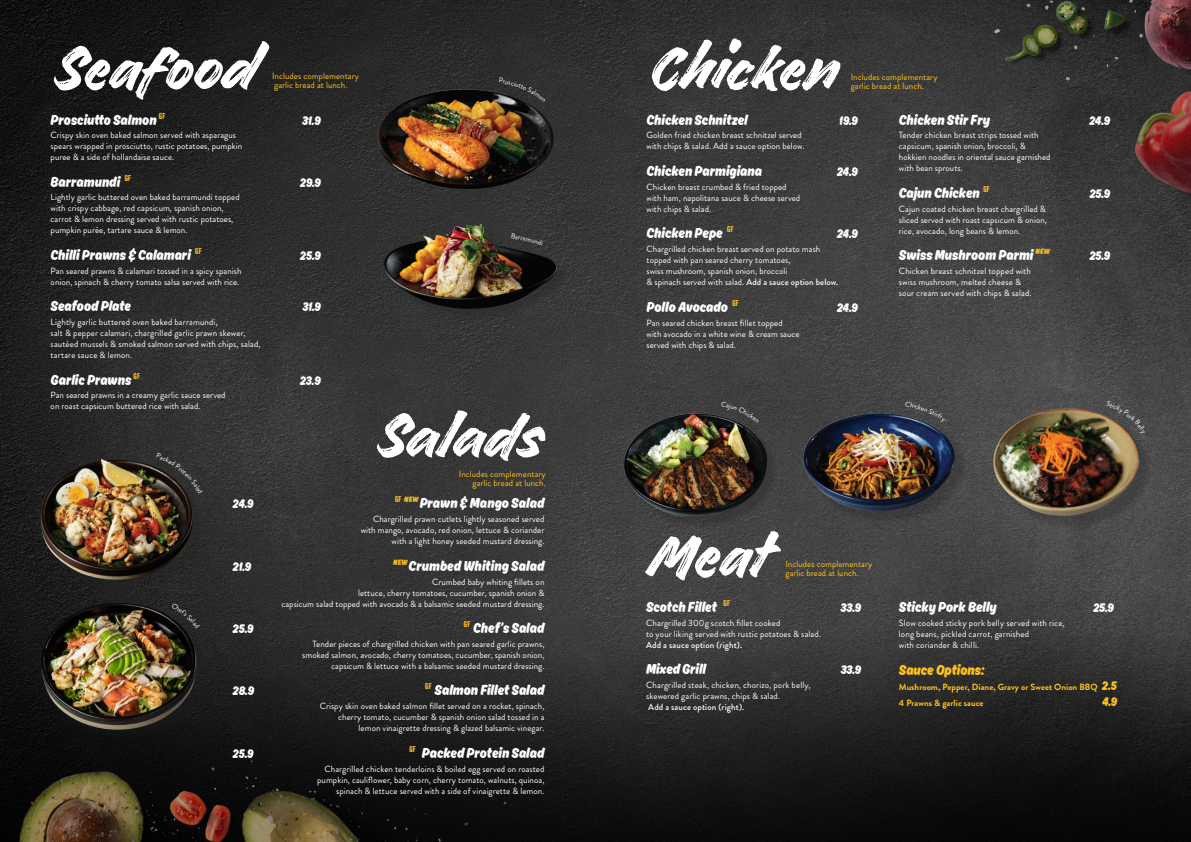
<style>
.page{position:relative;width:1191px;height:842px;background:#fff}
.page>*{position:absolute;margin:0;border:0;box-sizing:border-box;transform-origin:0 0}
.t1{font:71.2px "Handelson Two";color:#fff}
.t2{font:700 15px "Ahkio";letter-spacing:.005em;color:#fff}
.t3{font:700 15px "Ahkio";letter-spacing:.005em;color:#fec21d}
.t4{font:700 13px "Ahkio";color:#fff}
.t5{font:700 13px "Ahkio";color:#fec21d}
.t6{font:9px/11px "Brandon Grotesque";letter-spacing:.005em;color:#fff}
.t7{font:9px/9px "Brandon Grotesque";letter-spacing:.005em;color:#fec21d}
.t8{font:700 9px/15.6px "Brandon Grotesque";letter-spacing:.005em;color:#fec21d}
.t9{font:500 9px "Brandon Grotesque";letter-spacing:.015em;color:#fff}
.s1{font-weight:500}
.s2{font-family:"Ahkio";font-size:13px}
</style>
<div class="page">
<img style="left:0;top:0;width:1191px;height:842px">
<div style="left:805px;top:415px;width:164px;height:111px;background:#231f20;opacity:.3"></div>
<img style="left:802px;top:413px;width:153px;height:99px">
<div style="left:995px;top:410px;width:160px;height:121px;background:#231f20;opacity:.3"></div>
<img style="left:993px;top:408px;width:149px;height:109px">
<div style="left:625px;top:415px;width:155px;height:115px;background:#414141"></div>
<img style="left:623px;top:413px;width:145px;height:105px">
<div style="left:385px;top:225px;width:184px;height:96px;background:#353535"></div>
<img style="left:381px;top:223px;width:176px;height:86px">
<img style="left:377px;top:89px;width:177px;height:101px">
<div style="left:42px;top:604px;width:166px;height:137px;background:#231f20;opacity:.3"></div>
<img style="left:40px;top:603px;width:158px;height:128px">
<div style="left:42px;top:461px;width:163px;height:131px;background:#231f20;opacity:.3"></div>
<img style="left:40px;top:458px;width:153px;height:123px">
<svg style="left:1106px;top:401px;width:39px;height:33px"></svg>
<svg style="left:905px;top:401px;width:40px;height:22px"></svg>
<svg style="left:721px;top:401px;width:38px;height:22px"></svg>
<svg style="left:511px;top:233px;width:32px;height:12px"></svg>
<svg style="left:499px;top:78px;width:46px;height:25px"></svg>
<svg style="left:171px;top:603px;width:29px;height:25px"></svg>
<svg style="left:157px;top:453px;width:46px;height:41px;background:#33302f"></svg>
<h1 class="t1" style="left:51px;top:29px;width:204px">Seafood</h1>
<h1 class="t1" style="left:646px;top:29px;width:191px">Chicken</h1>
<p class="t7" style="left:272px;top:72px;width:88px">Includes complementary garlic bread at lunch.</p>
<p class="t7" style="left:850px;top:73px;width:88px">Includes complementary garlic bread at lunch.</p>
<h2 class="t2" style="left:51px;top:111px;width:116px">Prosciutto Salmon <sup>GF</sup></h2>
<h3 class="t4" style="left:302px;top:113px;width:20px">31.9</h3>
<p class="t6" style="left:51px;top:130px;width:193px">Crispy skin oven baked salmon served with asparagus spears wrapped in prosciutto, rustic potatoes, pumpkin puree &amp; a side of hollandaise sauce.</p>
<h2 class="t2" style="left:51px;top:173px;width:82px">Barramundi <sup>GF</sup></h2>
<h3 class="t4" style="left:300px;top:174px;width:22px">29.9</h3>
<p class="t6" style="left:51px;top:192px;width:190px">Lightly garlic buttered oven baked barramundi topped with crispy cabbage, red capsicum, spanish onion, carrot &amp; lemon dressing served with rustic potatoes, pumpkin purée, tartare sauce &amp; lemon.</p>
<h2 class="t2" style="left:51px;top:246px;width:152px">Chilli Prawns &amp; Calamari <sup>GF</sup></h2>
<h3 class="t4" style="left:300px;top:248px;width:22px">25.9</h3>
<p class="t6" style="left:51px;top:265px;width:192px">Pan seared prawns &amp; calamari tossed in a spicy spanish onion, spinach &amp; cherry tomato salsa served with rice.</p>
<h2 class="t2" style="left:51px;top:297px;width:82px">Seafood Plate</h2>
<h3 class="t4" style="left:302px;top:299px;width:20px">31.9</h3>
<p class="t6" style="left:51px;top:317px;width:211px">Lightly garlic buttered oven baked barramundi,<br>salt &amp; pepper calamari, chargrilled garlic prawn skewer, sautéed mussels &amp; smoked salmon served with chips, salad, tartare sauce &amp; lemon.</p>
<h2 class="t2" style="left:51px;top:371px;width:91px">Garlic Prawns <sup>GF</sup></h2>
<h3 class="t4" style="left:300px;top:373px;width:22px">23.9</h3>
<p class="t6" style="left:51px;top:390px;width:176px">Pan seared prawns in a creamy garlic sauce served on roast capsicum buttered rice with salad.</p>
<h1 class="t1" style="left:374px;top:396px;width:169px">Salads</h1>
<p class="t7" style="left:459px;top:469px;width:88px;text-align:right">Includes complementary garlic bread at lunch.</p>
<h3 class="t4" style="left:232px;top:496px;width:23px">24.9</h3>
<h2 class="t2" style="left:395px;top:494px;width:151px"><sup>GF</sup> <sup>NEW</sup> Prawn &amp; Mango Salad</h2>
<p class="t6" style="left:361px;top:514px;width:185px;text-align:right">Chargrilled prawn cutlets lightly seasoned served with mango, avocado, red onion, lettuce &amp; coriander with a light honey seeded mustard dressing.</p>
<h3 class="t4" style="left:232px;top:559px;width:20px">21.9</h3>
<h2 class="t2" style="left:393px;top:557px;width:153px"><sup>NEW</sup> Crumbed Whiting Salad</h2>
<p class="t6" style="left:281px;top:576px;width:264px;text-align:right">Crumbed baby whiting fillets on<br>lettuce, cherry tomatoes, cucumber, spanish onion &amp;<br>capsicum salad topped with avocado &amp; a balsamic seeded mustard dressing.</p>
<h3 class="t4" style="left:232px;top:621px;width:22px">25.9</h3>
<h2 class="t2" style="left:464px;top:619px;width:82px"><sup>GF</sup> Chef’s Salad</h2>
<p class="t6" style="left:302px;top:638px;width:244px;text-align:right">Tender pieces of chargrilled chicken with pan seared garlic prawns, smoked salmon, avocado, cherry tomatoes, cucumber, spanish onion, capsicum &amp; lettuce with a balsamic seeded mustard dressing.</p>
<h3 class="t4" style="left:232px;top:683px;width:23px">28.9</h3>
<h2 class="t2" style="left:425px;top:681px;width:121px"><sup>GF</sup> Salmon Fillet Salad</h2>
<p class="t6" style="left:320px;top:701px;width:226px;text-align:right">Crispy skin oven baked salmon fillet served on a rocket, spinach, cherry tomato, cucumber &amp; spanish onion salad tossed in a lemon vinaigrette dressing &amp; glazed balsamic vinegar.</p>
<h3 class="t4" style="left:232px;top:746px;width:22px">25.9</h3>
<h2 class="t2" style="left:409px;top:744px;width:137px"><sup>GF</sup> Packed Protein Salad</h2>
<p class="t6" style="left:317px;top:763px;width:229px;text-align:right">Chargrilled chicken tenderloins &amp; boiled egg served on roasted pumpkin, cauliflower, baby corn, cherry tomato, walnuts, quinoa, spinach &amp; lettuce served with a side of vinaigrette &amp; lemon.</p>
<h2 class="t2" style="left:646px;top:111px;width:103px">Chicken Schnitzel</h2>
<h3 class="t4" style="left:839px;top:113px;width:20px">19.9</h3>
<p class="t6" style="left:646px;top:130px;width:160px">Golden fried chicken breast schnitzel served with chips &amp; salad. Add a sauce option below.</p>
<h2 class="t2" style="left:646px;top:162px;width:117px">Chicken Parmigiana</h2>
<h3 class="t4" style="left:836px;top:164px;width:23px">24.9</h3>
<p class="t6" style="left:646px;top:181px;width:155px">Chicken breast crumbed &amp; fried topped with ham, napolitana sauce &amp; cheese served with chips &amp; salad.</p>
<h2 class="t2" style="left:646px;top:224px;width:88px">Chicken Pepe <sup>GF</sup></h2>
<h3 class="t4" style="left:836px;top:226px;width:23px">24.9</h3>
<p class="t6" style="left:646px;top:244px;width:193px">Chargrilled chicken breast served on potato mash topped with pan seared cherry tomatoes,<br>swiss mushroom, spanish onion, broccoli<br>&amp; spinach served with salad. <span class="s1">Add a sauce option below.</span></p>
<h2 class="t2" style="left:646px;top:298px;width:94px">Pollo Avocado <sup>GF</sup></h2>
<h3 class="t4" style="left:836px;top:300px;width:23px">24.9</h3>
<p class="t6" style="left:646px;top:317px;width:155px">Pan seared chicken breast fillet topped with avocado in a white wine &amp; cream sauce served with chips &amp; salad.</p>
<h2 class="t2" style="left:899px;top:111px;width:93px">Chicken Stir Fry</h2>
<h3 class="t4" style="left:1089px;top:113px;width:23px">24.9</h3>
<p class="t6" style="left:899px;top:130px;width:153px">Tender chicken breast strips tossed with capsicum, spanish onion, broccoli, &amp; hokkien noodles in oriental sauce garnished with bean sprouts.</p>
<h2 class="t2" style="left:899px;top:184px;width:92px">Cajun Chicken <sup>GF</sup></h2>
<h3 class="t4" style="left:1089px;top:186px;width:22px">25.9</h3>
<p class="t6" style="left:899px;top:203px;width:150px;text-align:justify">Cajun coated chicken breast chargrilled &amp; sliced served with roast capsicum &amp; onion, rice, avocado, long beans &amp; lemon.</p>
<h2 class="t2" style="left:899px;top:246px;width:152px">Swiss Mushroom Parmi <sup>NEW</sup></h2>
<h3 class="t4" style="left:1089px;top:248px;width:22px">25.9</h3>
<p class="t6" style="left:899px;top:266px;width:134px">Chicken breast schnitzel topped with swiss mushroom, melted cheese &amp; sour cream served with chips &amp; salad.</p>
<h1 class="t1" style="left:646px;top:516px;width:122px">Meat</h1>
<p class="t7" style="left:785px;top:560px;width:88px">Includes complementary garlic bread at lunch.</p>
<h2 class="t2" style="left:646px;top:598px;width:85px">Scotch Fillet <sup>GF</sup></h2>
<h3 class="t4" style="left:840px;top:600px;width:22px">33.9</h3>
<p class="t6" style="left:646px;top:617px;width:176px">Chargrilled 300g scotch fillet cooked<br>to your liking served with rustic potatoes &amp; salad.</p>
<p class="t9" style="left:646px;top:638px;width:97px">Add a sauce option (right).</p>
<h2 class="t2" style="left:646px;top:660px;width:61px">Mixed Grill</h2>
<h3 class="t4" style="left:840px;top:662px;width:22px">33.9</h3>
<p class="t6" style="left:646px;top:680px;width:166px">Chargrilled steak, chicken, chorizo, pork belly, skewered garlic prawns, chips &amp; salad.</p>
<p class="t9" style="left:648px;top:701px;width:97px">Add a sauce option (right).</p>
<h2 class="t2" style="left:899px;top:598px;width:99px">Sticky Pork Belly</h2>
<h3 class="t4" style="left:1093px;top:600px;width:22px">25.9</h3>
<p class="t6" style="left:899px;top:617px;width:167px">Slow cooked sticky pork belly served with rice, long beans, pickled carrot, garnished<br>with coriander &amp; chilli.</p>
<h2 class="t3" style="left:899px;top:661px;width:87px">Sauce Options:</h2>
<p class="t8" style="left:899px;top:679px;width:219px">Mushroom, Pepper, Diane, Gravy or Sweet Onion BBQ <span class="s2">2.5<br></span>4 Prawns &amp; garlic sauce</p>
<h3 class="t5" style="left:1102px;top:694px;width:17px">4.9</h3>
</div>
